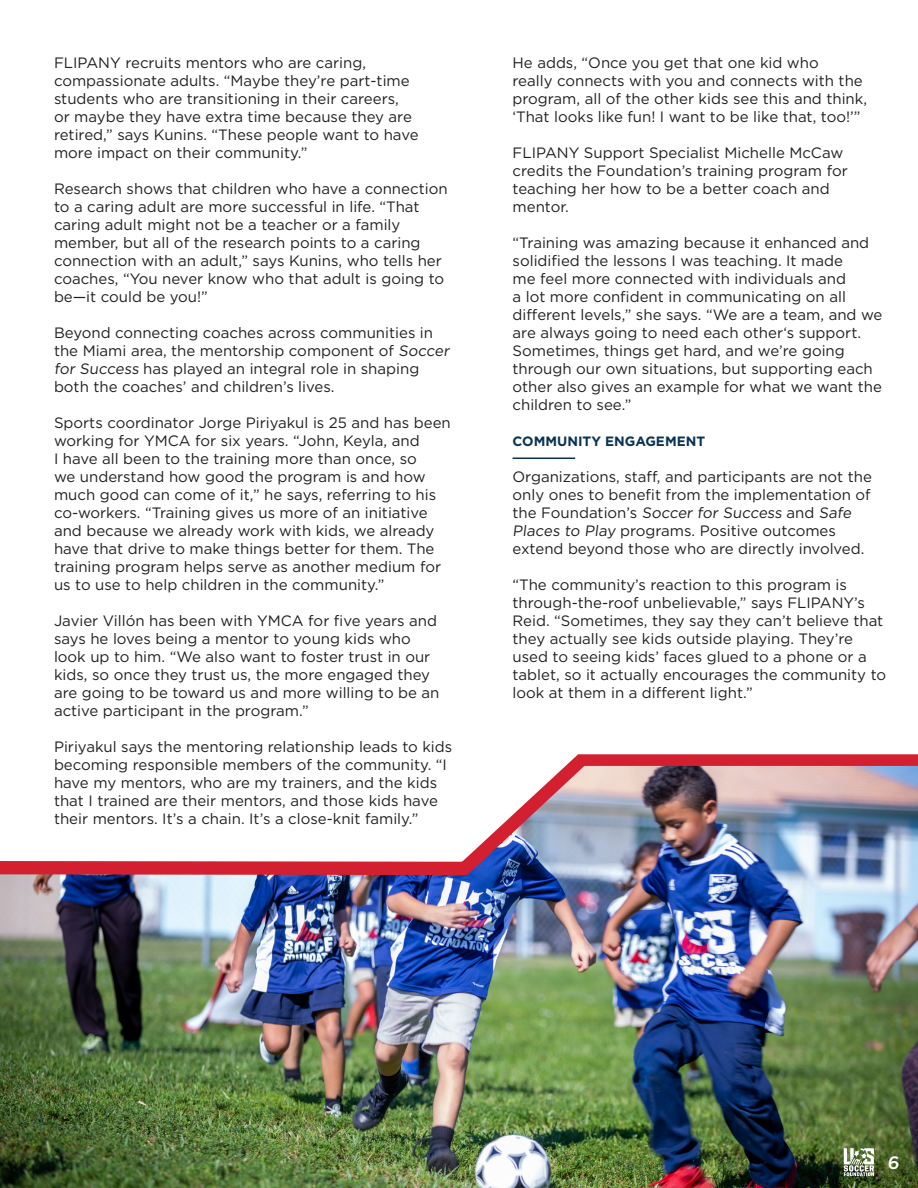
<style>
.page{position:relative;width:918px;height:1188px;background:#fff}
.page>*{position:absolute;margin:0;border:0;box-sizing:border-box;transform-origin:0 0}
.t1{font:500 18px "Gotham";color:#fff}
.t2{font:15px/18px "Gotham";color:#231f20}
.t3{font:700 13.5px "Gotham";color:#093254}
</style>
<div class="page">
<svg style="left:565px;top:754px;width:353px;height:12px;background:#d32a39"></svg>
<img style="left:0;top:766px;width:918px;height:422px">
<hr style="left:513px;top:458px;width:62px;height:1px;background:#093254">
<svg style="left:844px;top:1148px;width:32px;height:28px"></svg>
<p class="t2" style="left:54px;top:53px;width:366px">FLIPANY recruits mentors who are caring, compassionate adults. “Maybe they’re part-time students who are transitioning in their careers,<br>or maybe they have extra time because they are retired,” says Kunins. “These people want to have more impact on their community.”</p>
<p class="t2" style="left:54px;top:179px;width:395px">Research shows that children who have a connection to a caring adult are more successful in life. “That caring adult might not be a teacher or a family member, but all of the research points to a caring connection with an adult,” says Kunins, who tells her coaches, “You never know who that adult is going to be—it could be you!”</p>
<p class="t2" style="left:54px;top:323px;width:399px">Beyond connecting coaches across communities in the Miami area, the mentorship component of Soccer for Success has played an integral role in shaping both the coaches’ and children’s lives.</p>
<p class="t2" style="left:54px;top:413px;width:398px">Sports coordinator Jorge Piriyakul is 25 and has been working for YMCA for six years. “John, Keyla, and<br>I have all been to the training more than once, so<br>we understand how good the program is and how much good can come of it,” he says, referring to his co-workers. “Training gives us more of an initiative and because we already work with kids, we already have that drive to make things better for them. The training program helps serve as another medium for us to use to help children in the community.”</p>
<p class="t2" style="left:54px;top:611px;width:387px">Javier Villón has been with YMCA for five years and says he loves being a mentor to young kids who look up to him. “We also want to foster trust in our kids, so once they trust us, the more engaged they are going to be toward us and more willing to be an active participant in the program.”</p>
<p class="t2" style="left:54px;top:737px;width:400px">Piriyakul says the mentoring relationship leads to kids becoming responsible members of the community. “I have my mentors, who are my trainers, and the kids that I trained are their mentors, and those kids have their mentors. It’s a chain. It’s a close-knit family.”</p>
<p class="t2" style="left:513px;top:53px;width:356px">He adds, “Once you get that one kid who<br>really connects with you and connects with the program, all of the other kids see this and think, ‘That looks like fun! I want to be like that, too!’”</p>
<p class="t2" style="left:513px;top:143px;width:337px">FLIPANY Support Specialist Michelle McCaw credits the Foundation’s training program for teaching her how to be a better coach and mentor.</p>
<p class="t2" style="left:513px;top:233px;width:371px">“Training was amazing because it enhanced and solidified the lessons I was teaching. It made<br>me feel more connected with individuals and<br>a lot more confident in communicating on all different levels,” she says. “We are a team, and we are always going to need each other‘s support.<br>Sometimes, things get hard, and we’re going through our own situations, but supporting each other also gives an example for what we want the children to see.”</p>
<p class="t3" style="left:513px;top:432px;width:194px">COMMUNITY ENGAGEMENT</p>
<p class="t2" style="left:513px;top:467px;width:361px">Organizations, staff, and participants are not the only ones to benefit from the implementation of the Foundation’s Soccer for Success and Safe Places to Play programs. Positive outcomes extend beyond those who are directly involved.</p>
<p class="t2" style="left:513px;top:575px;width:375px">“The community’s reaction to this program is through-the-roof unbelievable,” says FLIPANY’s Reid. “Sometimes, they say they can’t believe that they actually see kids outside playing. They’re used to seeing kids’ faces glued to a phone or a tablet, so it actually encourages the community to look at them in a different light.”</p>
<p class="t1" style="left:887px;top:1152px;width:15px">6</p>
</div>
